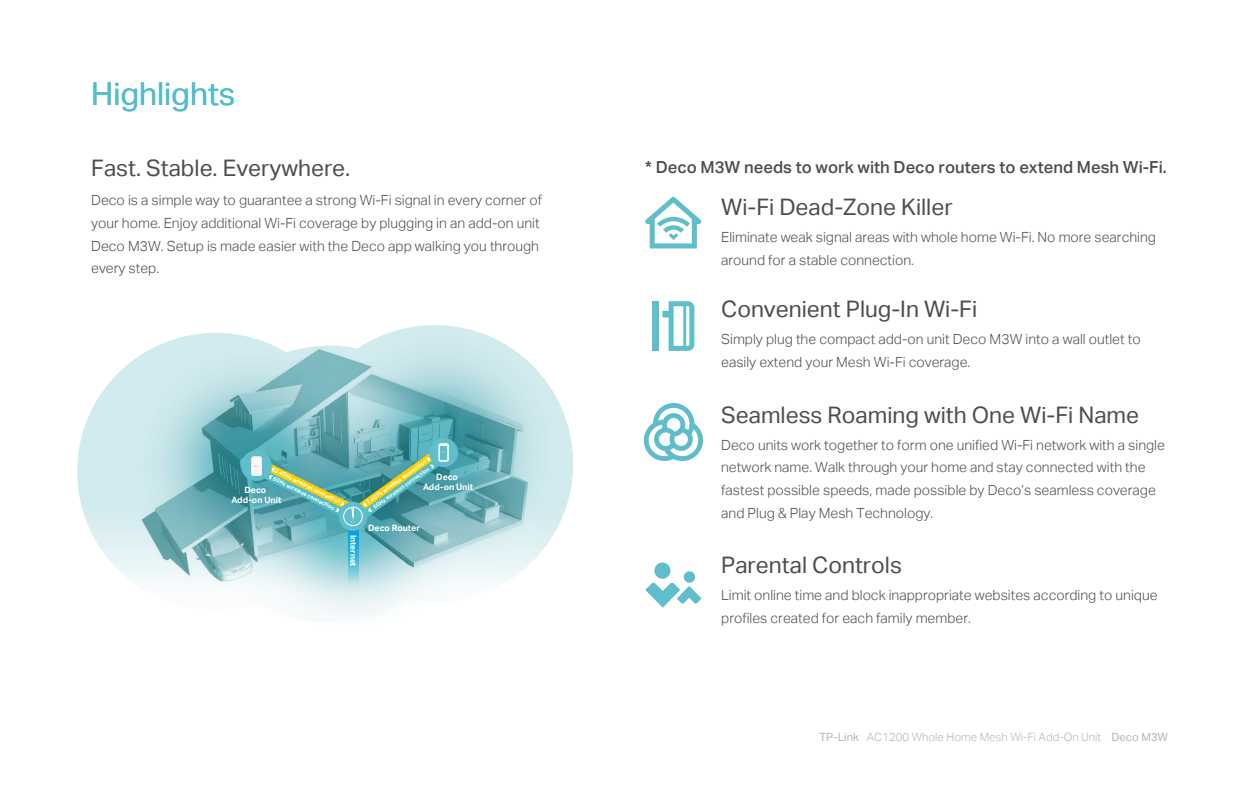
<style>
.page{position:relative;width:1260px;height:788px;background:#fff}
.page>*{position:absolute;margin:0;border:0;box-sizing:border-box;transform-origin:0 0}
.t1{font:31.5px "TP Link Aktiv Regular";color:#51beca}
.t2{font:22.75px "TP Link Aktiv Regular";color:#4e4d4d}
.t3{font:16.62px "TP Link Aktiv Medium";color:#4e4d4d}
.t4{font:14px/22.8px "TP Link Aktiv Light";color:#4e4d4d}
.t5{font:11.38px "TP Link Aktiv Light";color:#b5b5b5}
.t6{font:8.75px/10.5px "TP Link Aktiv Bold";color:#fff;text-align:center}
.t7{font:8.31px "TP Link Aktiv Bold";color:#fff}
.t8{font:5.51px "TP Link Aktiv Bold";color:#fff}
.s1{font-family:"TP Link Aktiv Regular"}
.s2{font-family:"TP Link Aktiv Regular";font-size:11.2px}
</style>
<div class="page">
<svg style="left:644px;top:403px;width:59px;height:58px"></svg>
<svg style="left:645px;top:197px;width:57px;height:51px"></svg>
<div style="left:654px;top:562px;width:16px;height:16px;background:#5ebecb;border-radius:50%"></div>
<div style="left:684px;top:571px;width:11px;height:11px;background:#5ebecb;border-radius:50%"></div>
<svg style="left:647px;top:582px;width:53px;height:25px"></svg>
<svg style="left:662px;top:301px;width:32px;height:50px"></svg>
<div style="left:653px;top:301px;width:6px;height:50px;background:#5ebecb"></div>
<svg style="left:77px;top:325px;width:496px;height:256px"></svg>
<img style="left:269px;top:574px;width:207px;height:44px">
<img style="left:134px;top:344px;width:244px;height:245px">
<img style="left:321px;top:330px;width:245px;height:244px">
<svg style="left:348px;top:530px;width:10px;height:54px"></svg>
<div style="left:429px;top:438px;width:29px;height:29px;background:#5ebecb;border-radius:50%"></div>
<div style="left:338px;top:502px;width:29px;height:29px;background:#5ebecb;border-radius:50%"></div>
<svg style="left:255px;top:443px;width:194px;height:83px;background:#63a8a0"></svg>
<div style="left:241px;top:450px;width:31px;height:31px;background:#5ebecb;border-radius:50%"></div>
<img style="left:251px;top:456px;width:11px;height:19px">
<h1 class="t1" style="left:91px;top:76px;width:146px">Highlights</h1>
<h2 class="t2" style="left:91px;top:154px;width:261px">Fast. Stable. Everywhere.</h2>
<p class="t4" style="left:91px;top:189px;width:452px">Deco is a simple way to guarantee a strong Wi-Fi signal in every corner of your home. Enjoy additional Wi-Fi coverage by plugging in an add-on unit Deco M3W. Setup is made easier with the Deco app walking you through every step.</p>
<p class="t8" style="left:365px;top:500px;width:74px;rotate:-36deg">2.4GHz wireless connection</p>
<p class="t8" style="left:277px;top:467px;width:74px;rotate:26deg">2.4GHz wireless connection</p>
<p class="t8" style="left:372px;top:505px;width:69px;rotate:-36deg">5GHz wireless connection</p>
<p class="t6" style="left:423px;top:471px;width:51px">Deco<br>Add-on Unit</p>
<p class="t8" style="left:275px;top:475px;width:69px;rotate:26deg">5GHz wireless connection</p>
<p class="t6" style="left:231px;top:484px;width:51px">Deco<br>Add-on Unit</p>
<p class="t7" style="left:358px;top:534px;width:33px;rotate:90deg">Internet</p>
<p class="t6" style="left:368px;top:522px;width:53px">Deco Router</p>
<p class="t3" style="left:645px;top:157px;width:523px">* Deco M3W needs to work with Deco routers to extend Mesh Wi-Fi.</p>
<h2 class="t2" style="left:721px;top:194px;width:233px">Wi-Fi Dead-Zone Killer</h2>
<p class="t4" style="left:721px;top:226px;width:436px">Eliminate weak signal areas with whole home Wi-Fi. No more searching around for a stable connection.</p>
<h2 class="t2" style="left:721px;top:296px;width:257px">Convenient Plug-In Wi-Fi</h2>
<p class="t4" style="left:721px;top:328px;width:421px">Simply plug the compact add-on unit Deco M3W into a wall outlet to easily extend your Mesh Wi-Fi coverage.</p>
<h2 class="t2" style="left:721px;top:401px;width:419px">Seamless Roaming with One Wi-Fi Name</h2>
<p class="t4" style="left:721px;top:433px;width:445px">Deco units work together to form one unified Wi-Fi network with a single network name. Walk through your home and stay connected with the fastest possible speeds, made possible by Deco’s seamless coverage and Plug &amp; Play Mesh Technology.</p>
<h2 class="t2" style="left:721px;top:551px;width:182px">Parental Controls</h2>
<p class="t4" style="left:721px;top:583px;width:438px">Limit online time and block inappropriate websites according to unique profiles created for each family member.</p>
<p class="t5" style="left:819px;top:730px;width:350px"><span class="s1">TP-Link</span> AC1200 Whole Home Mesh Wi-Fi Add-On Unit <span class="s2">Deco M3W</span></p>
</div>
